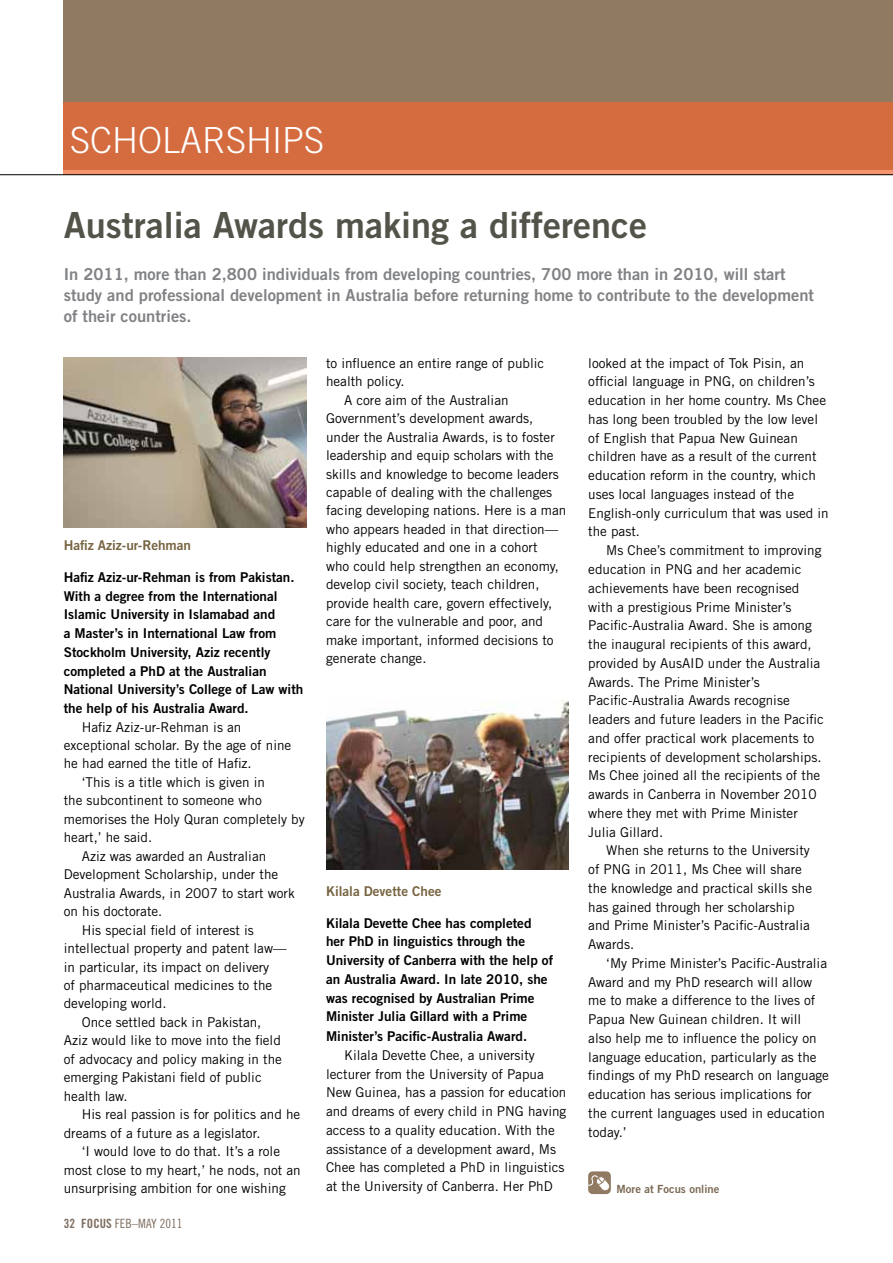
<style>
.page{position:relative;width:893px;height:1263px;background:#fff}
.page>*{position:absolute;margin:0;border:0;box-sizing:border-box;transform-origin:0 0}
.t1{font:36px "Trade Gothic Bold Two";color:#54534a}
.t2{font:300 36px "Trade Gothic";color:#fff}
.t3{font:16.5px/21px "Trade Gothic Bold Two";color:#808285}
.t4{font:13.5px/18.8px "Trade Gothic";color:#000}
.t5{font:13.5px/18.8px "Trade Gothic Bold Two";color:#000}
.t6{font:13.5px "Trade Gothic Bold Two";color:#776441}
.t7{font:12.75px "Trade Gothic Cond Eighteen";color:#7e6d5f}
.t8{font:11.25px "Trade Gothic Bold Two";color:#7c6a55}
.s1{font-family:"Trade Gothic Bold Cond Twenty"}
</style>
<div class="page">
<div style="left:64px;top:0;width:829px;height:169px;background:#907a62"></div>
<div style="left:64px;top:102px;width:829px;height:72px;background:#d46c40"></div>
<img style="left:64px;top:357px;width:242px;height:170px">
<img style="left:326px;top:700px;width:242px;height:170px">
<div style="left:588px;top:1171px;width:23px;height:23px;background:#907a62;border-radius:4px"></div>
<svg style="left:588px;top:1175px;width:22px;height:18px"></svg>
<hr style="left:0;top:174px;width:893px;height:1px;background:#000">
<h1 class="t2" style="left:70px;top:119px;width:23px">SCH</h1>
<h1 class="t2" style="left:138px;top:119px;width:64px">OLARSHIPS</h1>
<h1 class="t1" style="left:64px;top:202px;width:585px">Australia Awards making a difference</h1>
<p class="t3" style="left:64px;top:263px;width:752px">In 2011, more than 2,800 individuals from developing countries, 700 more than in 2010, will start study and professional development in Australia before returning home to contribute to the development of their countries.</p>
<p class="t6" style="left:64px;top:537px;width:129px">Hafiz Aziz-ur-Rehman</p>
<p class="t5" style="left:64px;top:567px;width:241px">Hafiz Aziz-ur-Rehman is from Pakistan.<br>With a degree from the International Islamic University in Islamabad and<br>a Master’s in International Law from Stockholm University, Aziz recently completed a PhD at the Australian National University’s College of Law with the help of his Australia Award.</p>
<p class="t4" style="left:82px;top:717px;width:161px">Hafiz Aziz-ur-Rehman is an</p>
<p class="t4" style="left:64px;top:736px;width:229px">exceptional scholar. By the age of nine</p>
<p class="t4" style="left:64px;top:754px;width:189px">he had earned the title of Hafiz.</p>
<p class="t4" style="left:82px;top:772px;width:185px">‘This is a title which is given in</p>
<p class="t4" style="left:64px;top:791px;width:199px">the subcontinent to someone who</p>
<p class="t4" style="left:64px;top:809px;width:242px">memorises the Holy Quran completely by</p>
<p class="t4" style="left:64px;top:828px;width:90px">heart,’ he said.</p>
<p class="t4" style="left:82px;top:846px;width:186px">Aziz was awarded an Australian</p>
<p class="t4" style="left:64px;top:865px;width:216px">Development Scholarship, under the</p>
<p class="t4" style="left:64px;top:883px;width:233px">Australia Awards, in 2007 to start work</p>
<p class="t4" style="left:64px;top:902px;width:100px">on his doctorate.</p>
<p class="t4" style="left:82px;top:920px;width:174px">His special field of interest is</p>
<p class="t4" style="left:64px;top:939px;width:224px">intellectual property and patent law—</p>
<p class="t4" style="left:64px;top:957px;width:207px">in particular, its impact on delivery</p>
<p class="t4" style="left:64px;top:975px;width:210px">of pharmaceutical medicines to the</p>
<p class="t4" style="left:64px;top:994px;width:104px">developing world.</p>
<p class="t4" style="left:82px;top:1012px;width:181px">Once settled back in Pakistan,</p>
<p class="t4" style="left:64px;top:1031px;width:219px">Aziz would like to move into the field</p>
<p class="t4" style="left:64px;top:1049px;width:220px">of advocacy and policy making in the</p>
<p class="t4" style="left:64px;top:1068px;width:200px">emerging Pakistani field of public</p>
<p class="t4" style="left:64px;top:1086px;width:65px">health law.</p>
<p class="t4" style="left:82px;top:1105px;width:220px">His real passion is for politics and he</p>
<p class="t4" style="left:64px;top:1123px;width:198px">dreams of a future as a legislator.</p>
<p class="t4" style="left:82px;top:1142px;width:200px">‘I would love to do that. It’s a role</p>
<p class="t4" style="left:64px;top:1160px;width:238px">most close to my heart,’ he nods, not an</p>
<p class="t4" style="left:64px;top:1178px;width:224px">unsurprising ambition for one wishing</p>
<p class="t7" style="left:64px;top:1215px;width:120px"><span class="s1">32 FOCUS</span> Feb–May 2011</p>
<p class="t4" style="left:326px;top:353px;width:220px">to influence an entire range of public</p>
<p class="t4" style="left:326px;top:372px;width:80px">health policy.</p>
<p class="t4" style="left:344px;top:390px;width:166px">A core aim of the Australian</p>
<p class="t4" style="left:326px;top:409px;width:209px">Government’s development awards,</p>
<p class="t4" style="left:326px;top:427px;width:230px">under the Australia Awards, is to foster</p>
<p class="t4" style="left:326px;top:446px;width:229px">leadership and equip scholars with the</p>
<p class="t4" style="left:326px;top:464px;width:234px">skills and knowledge to become leaders</p>
<p class="t4" style="left:326px;top:483px;width:228px">capable of dealing with the challenges</p>
<p class="t4" style="left:326px;top:501px;width:242px">facing developing nations. Here is a man</p>
<p class="t4" style="left:326px;top:520px;width:234px">who appears headed in that direction—</p>
<p class="t4" style="left:326px;top:538px;width:213px">highly educated and one in a cohort</p>
<p class="t4" style="left:326px;top:556px;width:234px">who could help strengthen an economy,</p>
<p class="t4" style="left:326px;top:575px;width:215px">develop civil society, teach children,</p>
<p class="t4" style="left:326px;top:593px;width:228px">provide health care, govern effectively,</p>
<p class="t4" style="left:326px;top:612px;width:219px">care for the vulnerable and poor, and</p>
<p class="t4" style="left:326px;top:630px;width:229px">make important, informed decisions to</p>
<p class="t4" style="left:326px;top:649px;width:102px">generate change.</p>
<p class="t6" style="left:326px;top:883px;width:117px">Kilala Devette Chee</p>
<p class="t5" style="left:326px;top:913px;width:229px">Kilala Devette Chee has completed her PhD in linguistics through the University of Canberra with the help of an Australia Award. In late 2010, she was recognised by Australian Prime Minister Julia Gillard with a Prime Minister’s Pacific-Australia Award.</p>
<p class="t4" style="left:326px;top:1045px;width:242px;text-indent:18px">Kilala Devette Chee, a university lecturer from the University of Papua New Guinea, has a passion for education and dreams of every child in PNG having access to a quality education. With the assistance of a development award, Ms Chee has completed a PhD in linguistics at the University of Canberra. Her PhD</p>
<p class="t4" style="left:588px;top:353px;width:242px">looked at the impact of Tok Pisin, an official language in PNG, on children’s education in her home country. Ms Chee has long been troubled by the low level of English that Papua New Guinean children have as a result of the current education reform in the country, which uses local languages instead of the English-only curriculum that was used in the past.</p>
<p class="t4" style="left:588px;top:541px;width:237px;text-indent:18px">Ms Chee’s commitment to improving education in PNG and her academic achievements have been recognised with a prestigious Prime Minister’s Pacific-Australia Award. She is among the inaugural recipients of this award, provided by AusAID under the Australia Awards. The Prime Minister’s Pacific-Australia Awards recognise leaders and future leaders in the Pacific and offer practical work placements to recipients of development scholarships.<br>Ms Chee joined all the recipients of the awards in Canberra in November 2010 where they met with Prime Minister Julia Gillard.</p>
<p class="t4" style="left:588px;top:841px;width:225px;text-indent:18px">When she returns to the University of PNG in 2011, Ms Chee will share the knowledge and practical skills she has gained through her scholarship and Prime Minister’s Pacific-Australia<br>Awards.</p>
<p class="t4" style="left:588px;top:953px;width:242px;text-indent:18px">‘My Prime Minister’s Pacific-Australia Award and my PhD research will allow me to make a difference to the lives of Papua New Guinean children. It will<br>also help me to influence the policy on language education, particularly as the findings of my PhD research on language education has serious implications for the current languages used in education today.’</p>
<p class="t8" style="left:617px;top:1182px;width:104px">More at Focus online</p>
</div>
